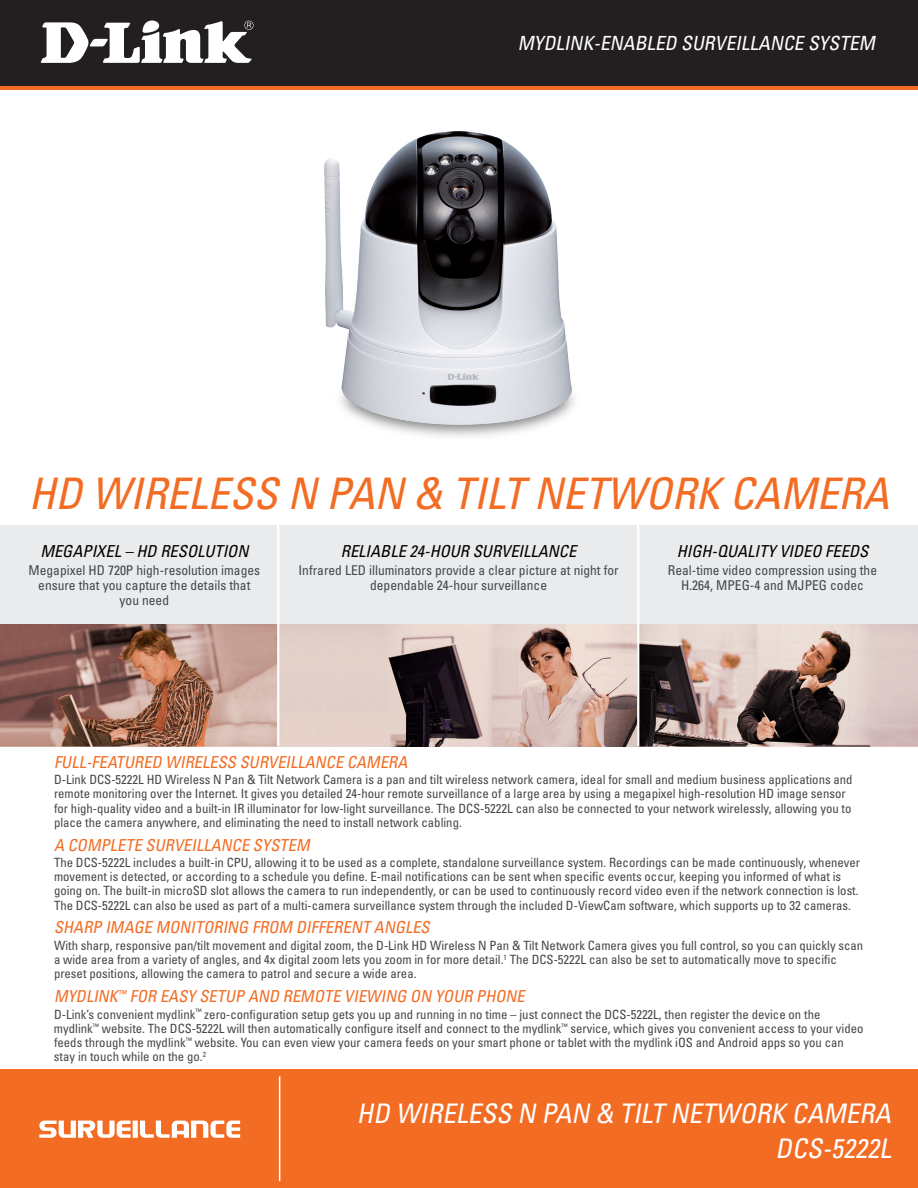
<style>
.page{position:relative;width:918px;height:1188px;background:#fff}
.page>*{position:absolute;margin:0;border:0;box-sizing:border-box;transform-origin:0 0}
.t1{font:italic condensed 43.5px "Univers";color:#f36c24}
.t2{font:italic condensed 27px/34.8px "Univers";color:#fff;text-align:right}
.t3{font:italic condensed 19.5px "Univers";letter-spacing:.085em;color:#fff}
.t4{font:italic condensed 16.5px "Univers";letter-spacing:.165em;color:#f36c24}
.t5{font:italic condensed 16.5px "Univers";color:#000}
.t6{font:condensed 13.5px/15px "Univers";color:#454647;text-align:center}
.t7{font:condensed 12.75px/14.2px "Univers";color:#454647}
</style>
<div class="page">
<div style="left:0;top:1070px;width:918px;height:118px;background:#f36c24"></div>
<svg style="left:39px;top:1121px;width:201px;height:17px"></svg>
<hr style="left:279px;top:1076px;width:1px;height:105px;background:#fff">
<div style="left:0;top:0;width:918px;height:89px;background:linear-gradient(to right,#f36c24,#f36c24)"></div>
<div style="left:0;top:0;width:918px;height:85px;background:#231f20"></div>
<svg style="left:41px;top:20px;width:213px;height:43px"></svg>
<div style="left:0;top:525px;width:918px;height:101px;background:#eaebec"></div>
<hr style="left:277px;top:525px;width:2px;height:99px;background:#fff">
<hr style="left:637px;top:525px;width:2px;height:99px;background:#fff">
<img style="left:0;top:624px;width:918px;height:122px">
<hr style="left:277px;top:624px;width:2px;height:122px;background:#fff">
<hr style="left:637px;top:624px;width:2px;height:122px;background:#fff">
<img style="left:324px;top:131px;width:251px;height:306px">
<h3 class="t3" style="left:518px;top:31px;width:363px">MYD LIN K-ENABLED SURVEILLANCE SYSTEM</h3>
<h1 class="t1" style="left:29px;top:466px;width:862px">HD WIRELESS N PAN &amp; TILT NETWORK CAMERA</h1>
<p class="t5" style="left:40px;top:541px;width:209px">MEGAPIXEL – HD RESOLUTION</p>
<p class="t6" style="left:29px;top:562px;width:233px">Megapixel HD 720P high-resolution images ensure that you capture the details that you need</p>
<p class="t5" style="left:341px;top:541px;width:237px">RELIABLE 24-HOUR SURVEILLANCE</p>
<p class="t6" style="left:299px;top:562px;width:322px">I nfrared LED illuminators provide a clear picture at night for dependable 24-hour surveillance</p>
<p class="t5" style="left:677px;top:541px;width:193px">HIGH-QUALITY VIDEO FEEDS</p>
<p class="t6" style="left:668px;top:562px;width:211px">Real-time video compression using the<br>H.264, M PEG-4 and MJPEG codec</p>
<p class="t4" style="left:54px;top:751px;width:196px">FULL-FEATURED WIRELESS SURVEILLA</p>
<p class="t4" style="left:315px;top:751px;width:98px">NCE CAMERA</p>
<p class="t7" style="left:54px;top:772px;width:800px">D-Link DCS-5222L HD Wireless N Pan &amp; Tilt Network Camera is a pan and tilt wireless network camera, ideal for small and medium business applications and remote monitoring over the I nternet. It gives you detailed 24-hour remote surveillance of a large area by using a megapixel high-resolution HD image sensor for high-quality video and a built-in IR illuminator for low-light surveillance. The DCS-5222L can also be connected to your network wirelessly, allowing you to place the camera anywhere, and eliminating the need to install network cabling.</p>
<p class="t4" style="left:54px;top:834px;width:261px">A COMP LETE S URVEILLANCE SYSTEM</p>
<p class="t7" style="left:54px;top:855px;width:808px">The DCS-5222L includes a built-in CPU, allowing it to be used as a complete, standalone surveillance system. Recordings can be made continuously, whenever movement is detected, or according to a schedule you define. E-mail notifications can be sent when specific events occur, keeping you informed of what is going on. The built-in microSD slot allows the camera to run independently, or can be used to continuously record video even if the network connection is lost.<br>The DCS-5222L can also be used as part of a multi-camera surveillance system through the included D-ViewCam software, which supports up to 32 cameras.</p>
<p class="t4" style="left:54px;top:917px;width:210px">SHARP IMAGE MONITORING FROM</p>
<p class="t4" style="left:296px;top:917px;width:19px">DIFFERE</p>
<p class="t4" style="left:351px;top:917px;width:64px">NT ANGLES</p>
<p class="t7" style="left:54px;top:938px;width:811px">With sharp, responsive pan/tilt movement and digital zoom, the D-Link HD Wireless N Pan &amp; Tilt Network Camera gives you full control, so you can quickly scan a wide area from a variety of angles, and 4x digital zoom lets you zoom in for more detail.<sup>1</sup> The DCS-5222L can also be set to automatically move to specific preset positions, allowing the camera to patrol and secure a wide area.</p>
<p class="t4" style="left:54px;top:986px;width:476px">MYDLIN K<sup>™</sup> FOR EASY SETUP AND REMOTE VIEWING ON YOUR PH ON E</p>
<p class="t7" style="left:54px;top:1007px;width:811px">D-Link’s convenient mydlink<sup>™</sup> zero-configuration setup gets you up and running in no time – just connect the DCS-5222L, then register the device on the mydlink<sup>™</sup> website. The DCS-5222L will then automatically configure itself and connect to the mydlink<sup>™</sup> service, which gives you convenient access to your video feeds through the mydlink<sup>™</sup> website. You can even view your camera feeds on your smart phone or tablet with the mydlink iOS and Android apps so you can stay in touch while on the go.<sup>2</sup></p>
<h2 class="t2" style="left:357px;top:1095px;width:541px">HD WIRELESS N PAN &amp; TILT NETWORK CAMERA<br>DCS -5222L</h2>
</div>
